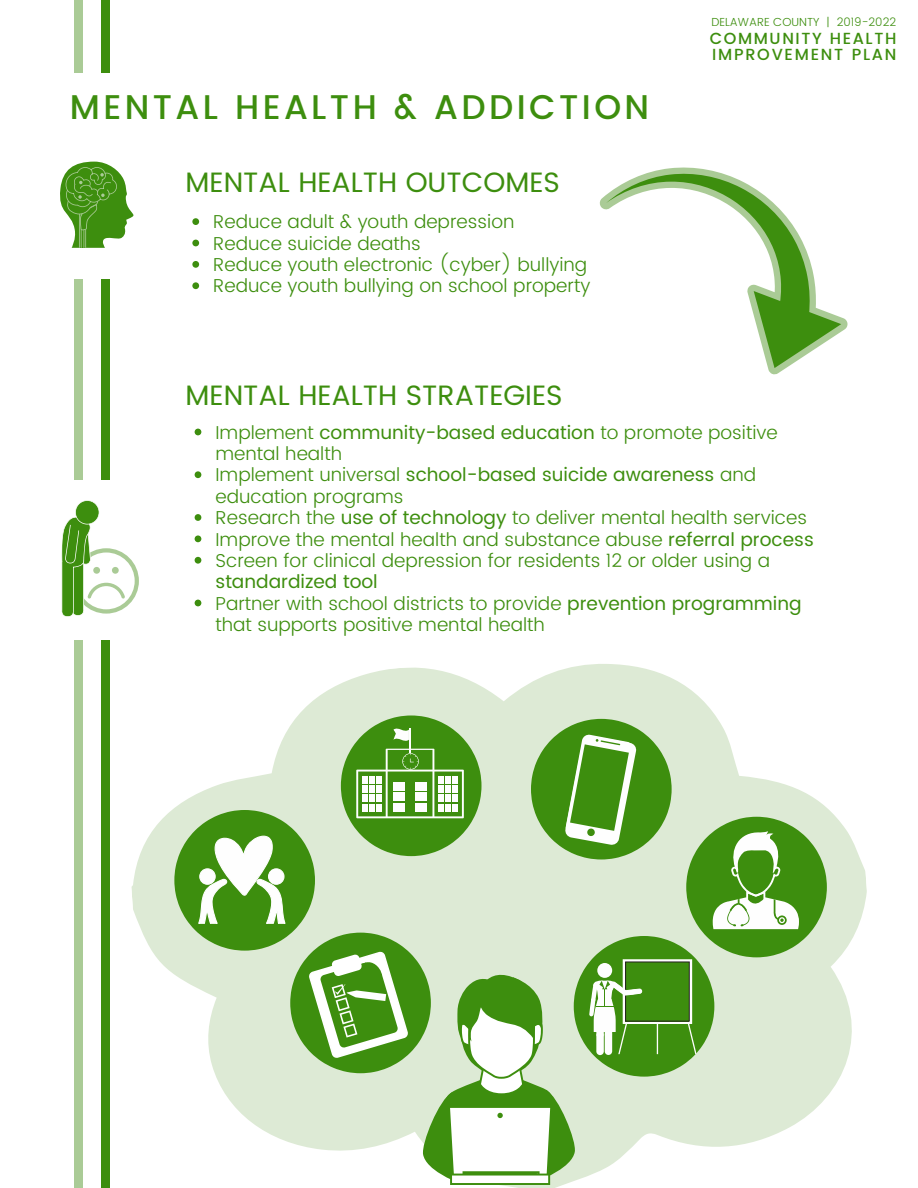
<style>
.page{position:relative;width:918px;height:1188px;background:#fff}
.page>*{position:absolute;margin:0;border:0;box-sizing:border-box;transform-origin:0 0}
.t1{font:500 34.2px "Poppins";letter-spacing:.1em;color:#3d8e0e}
.t2{font:28.05px "Poppins";color:#3d8e0e}
.t3{font:300 18.75px/21.3px "Poppins";color:#3d8e0e}
.t4{font:500 16.05px/15.8px "Poppins";letter-spacing:.105em;color:#3d8e0e}
.t5{font:300 11.7px "Poppins";color:#3d8e0e}
.s1{font-weight:400}
</style>
<div class="page">
<div style="left:101px;top:0;width:9px;height:1188px;background:#3d8e0e"></div>
<div style="left:74px;top:0;width:9px;height:1188px;background:#aacb96"></div>
<div style="left:68px;top:74px;width:807px;height:65px;background:#fff"></div>
<svg style="left:192px;top:218px;width:7px;height:7px"></svg>
<svg style="left:192px;top:240px;width:7px;height:6px"></svg>
<svg style="left:192px;top:261px;width:7px;height:7px"></svg>
<svg style="left:192px;top:282px;width:7px;height:7px"></svg>
<div style="left:54px;top:128px;width:94px;height:151px;background:#fff"></div>
<div style="left:51px;top:480px;width:94px;height:160px;background:#fff"></div>
<svg style="left:60px;top:162px;width:74px;height:86px"></svg>
<svg style="left:131px;top:664px;width:736px;height:524px"></svg>
<svg style="left:195px;top:429px;width:6px;height:6px"></svg>
<svg style="left:195px;top:471px;width:6px;height:7px"></svg>
<svg style="left:195px;top:514px;width:6px;height:7px"></svg>
<svg style="left:195px;top:535px;width:6px;height:7px"></svg>
<svg style="left:195px;top:557px;width:6px;height:7px"></svg>
<svg style="left:195px;top:600px;width:6px;height:6px"></svg>
<svg style="left:599px;top:167px;width:249px;height:165px"></svg>
<svg style="left:725px;top:277px;width:116px;height:98px"></svg>
<svg style="left:174px;top:716px;width:653px;height:469px"></svg>
<svg style="left:61px;top:500px;width:78px;height:117px"></svg>
<p class="t5" style="left:711px;top:15px;width:186px">DELAWARE COUNTY | 2019-2022</p>
<h1 class="t1" style="left:70px;top:87px;width:581px">MENTAL HEALTH &amp; ADDICTION</h1>
<h2 class="t2" style="left:186px;top:166px;width:376px">MENTAL HEALTH OUTCOMES</h2>
<p class="t3" style="left:213px;top:211px;width:379px">Reduce adult &amp; youth depression<br>Reduce suicide deaths<br>Reduce youth electronic (cyber) bullying Reduce youth bullying on school property</p>
<p class="t4" style="left:710px;top:31px;width:188px">COMMUNITY HEALTH<br>IMPROVEMENT PLAN</p>
<h2 class="t2" style="left:186px;top:379px;width:378px">MENTAL HEALTH STRATEGIES</h2>
<p class="t3" style="left:216px;top:422px;width:600px">Implement <span class="s1">community-based education</span> to promote positive mental health<br>Implement universal <span class="s1">school-based suicide awareness</span> and education programs<br>Research the <span class="s1">use of technology</span> to deliver mental health services Improve the mental health and substance abuse <span class="s1">referral process </span>Screen for clinical depression for residents 12 or older using a</p>
<p class="t3" style="left:216px;top:571px;width:588px"><span class="s1">standardized tool<br></span>Partner with school districts to provide <span class="s1">prevention programming </span>that supports positive mental health</p>
</div>
